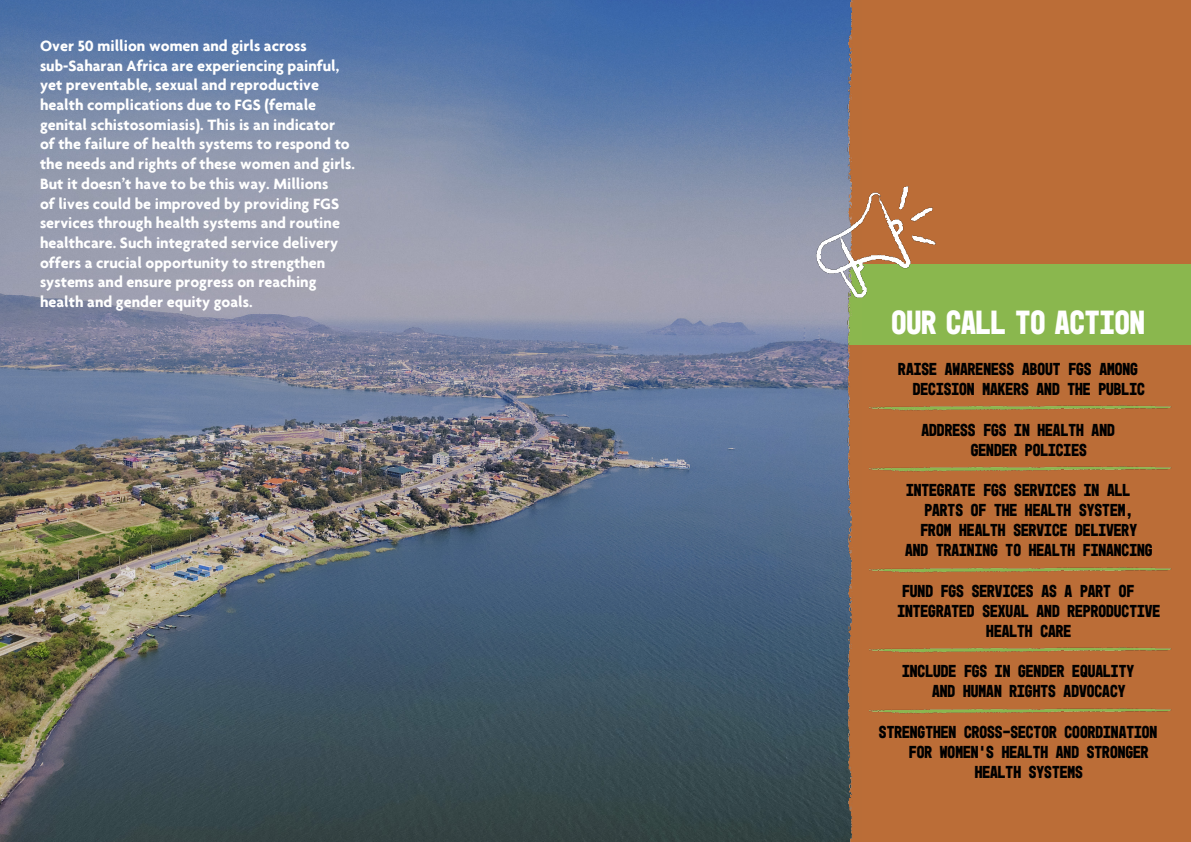
<style>
.page{position:relative;width:1191px;height:842px;background:#fff}
.page>*{position:absolute;margin:0;border:0;box-sizing:border-box;transform-origin:0 0}
.t1{font:700 34px "Mono 45 Headline";color:#fff}
.t2{font:700 17.6px/20.1px "Mono 45 Headline";color:#000}
.t3{font:700 16.1px/19.7px "Agenda";color:#fff}
</style>
<div class="page">
<img style="left:0;top:0;width:835px;height:842px">
<div style="left:854px;top:0;width:337px;height:842px;background:#bb6d37"></div>
<img style="left:835px;top:0;width:26px;height:842px">
<div style="left:854px;top:264px;width:337px;height:80px;background:#8ab74e"></div>
<img style="left:835px;top:335px;width:19px;height:9px">
<img style="left:869px;top:405px;width:303px;height:6px">
<img style="left:869px;top:466px;width:303px;height:6px">
<img style="left:869px;top:567px;width:303px;height:6px">
<img style="left:869px;top:647px;width:303px;height:6px">
<img style="left:869px;top:708px;width:303px;height:6px">
<img style="left:769px;top:169px;width:167px;height:166px">
<p class="t3" style="left:40px;top:36px;width:316px">Over 50 million women and girls across sub-Saharan Africa are experiencing painful, yet preventable, sexual and reproductive health complications due to FGS (female genital schistosomiasis). This is an indicator<br>of the failure of health systems to respond to the needs and rights of these women and girls.<br>But it doesn’t have to be this way. Millions<br>of lives could be improved by providing FGS services through health systems and routine healthcare. Such integrated service delivery offers a crucial opportunity to strengthen systems and ensure progress on reaching health and gender equity goals.</p>
<h1 class="t1" style="left:891px;top:302px;width:254px">OUR CALL TO ACTION</h1>
<p class="t2" style="left:898px;top:359px;width:148px">RAISE AWARENESS ABOUT</p>
<p class="t2" style="left:912px;top:359px;width:233px;text-indent:156px">FGS AMONG<br>DECISION MAKERS AND THE PUBLIC</p>
<p class="t2" style="left:970px;top:420px;width:145px;text-indent:-49px">ADDRESS FGS IN HEALTH AND<br>GENDER POLICIES</p>
<p class="t2" style="left:906px;top:480px;width:40px">INTEGRAT</p>
<p class="t2" style="left:968px;top:480px;width:164px">E FGS SERVICES IN ALL</p>
<p class="t2" style="left:924px;top:500px;width:210px">PARTS OF THE HEALTH SYSTEM,</p>
<p class="t2" style="left:920px;top:520px;width:218px">FROM HEALTH SERVICE DELIVERY</p>
<p class="t2" style="left:905px;top:540px;width:248px">AND TRAINING TO HEALTH FINANCING</p>
<p class="t2" style="left:902px;top:581px;width:195px">FUND FGS SERVICES AS A PART</p>
<p class="t2" style="left:1118px;top:581px;width:9px">OF</p>
<p class="t2" style="left:897px;top:601px;width:40px">INTEGRAT</p>
<p class="t2" style="left:986px;top:601px;width:175px;text-indent:-27px">ED SEXUAL AND REPRODUCTIVE<br>HEALTH CARE</p>
<p class="t2" style="left:902px;top:661px;width:233px;text-align:center">INCLUDE FGS IN GENDER EQUALITY<br>AND HUMAN RIGHTS ADVOCAC</p>
<p class="t2" style="left:1117px;top:681px;width:9px">Y</p>
<p class="t2" style="left:879px;top:721px;width:156px">STRENGTHEN CROSS-SECTOR</p>
<p class="t2" style="left:1064px;top:721px;width:9px">COOR</p>
<p class="t2" style="left:1095px;top:721px;width:63px">DINATION</p>
<p class="t2" style="left:909px;top:742px;width:9px">FOR</p>
<p class="t2" style="left:974px;top:742px;width:175px;text-indent:-35px">WOMEN’S HEALTH AND STRONGER<br>HEALTH SYSTEMS</p>
</div>
